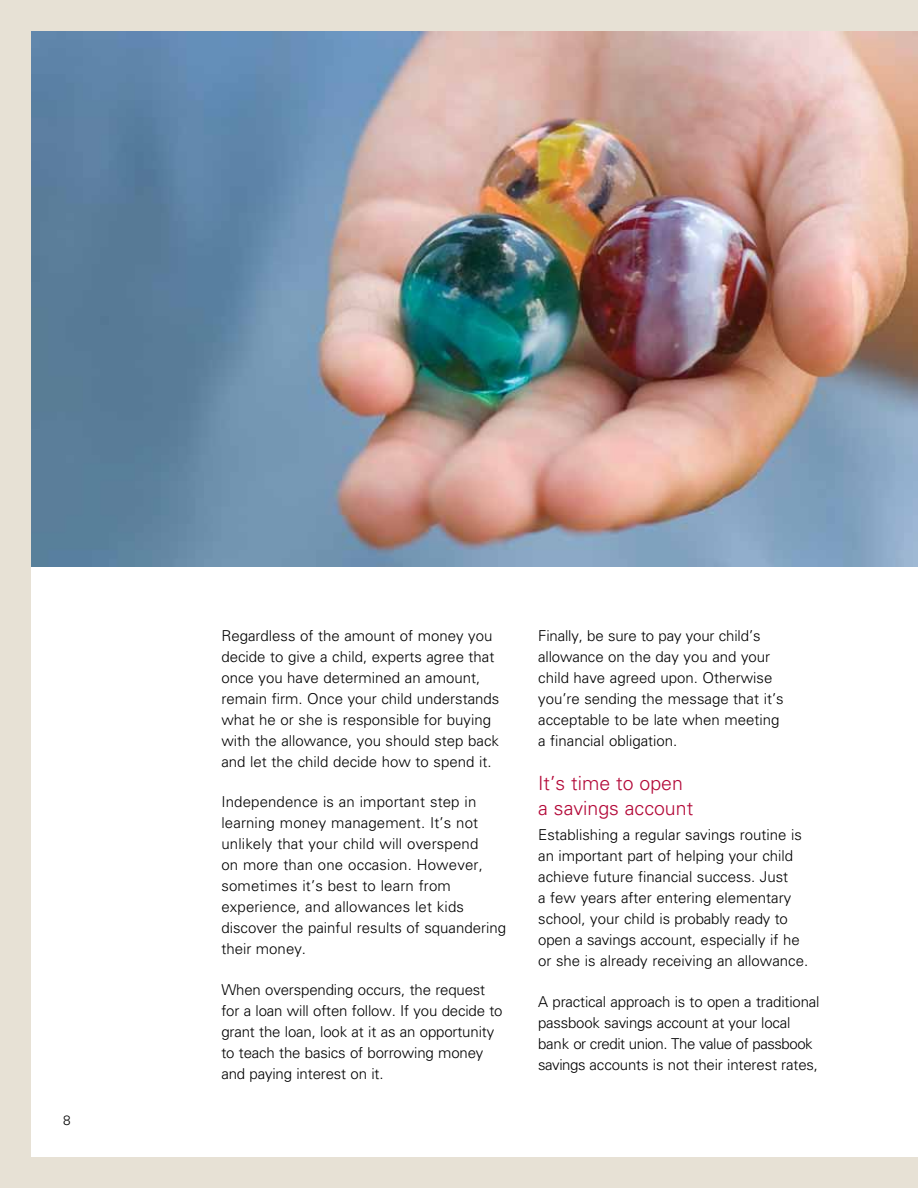
<style>
.page{position:relative;width:918px;height:1188px;background:#e7e1d5}
.page>*{position:absolute;margin:0;border:0;box-sizing:border-box;transform-origin:0 0}
.t1{font:300 19.5px/24.8px "Univers LT Std";color:#b30838}
.t2{font:300 15px/21px "Univers LT Std";color:#000}
.t3{font:300 13.5px "Univers LT Std";color:#000}
</style>
<div class="page">
<div style="left:32px;top:31px;width:886px;height:1125px;background:#fff"></div>
<img style="left:32px;top:32px;width:886px;height:535px">
<p class="t3" style="left:63px;top:1112px;width:9px">8</p>
<p class="t2" style="left:221px;top:625px;width:280px">Regardless of the amount of money you decide to give a child, experts agree that once you have determined an amount, remain firm. Once your child understands what he or she is responsible for buying with the allowance, you should step back and let the child decide how to spend it.</p>
<p class="t2" style="left:221px;top:792px;width:286px">Independence is an important step in learning money management. It’s not unlikely that your child will overspend<br>on more than one occasion. However, sometimes it’s best to learn from experience, and allowances let kids discover the painful results of squandering their money.</p>
<p class="t2" style="left:221px;top:979px;width:283px">When overspending occurs, the request for a loan will often follow. If you decide to grant the loan, look at it as an opportunity to teach the basics of borrowing money and paying interest on it.</p>
<p class="t2" style="left:538px;top:625px;width:247px">Finally, be sure to pay your child’s allowance on the day you and your child have agreed upon. Otherwise you’re sending the message that it’s acceptable to be late when meeting a financial obligation.</p>
<h1 class="t1" style="left:538px;top:771px;width:156px">It’s time to open a savings account</h1>
<p class="t2" style="left:538px;top:825px;width:272px">Establishing a regular savings routine is an important part of helping your child achieve future financial success. Just<br>a few years after entering elementary school, your child is probably ready to open a savings account, especially if he or she is already receiving an allowance.</p>
<p class="t2" style="left:538px;top:991px;width:283px">A practical approach is to open a traditional passbook savings account at your local bank or credit union. The value of passbook savings accounts is not their interest rates,</p>
</div>
